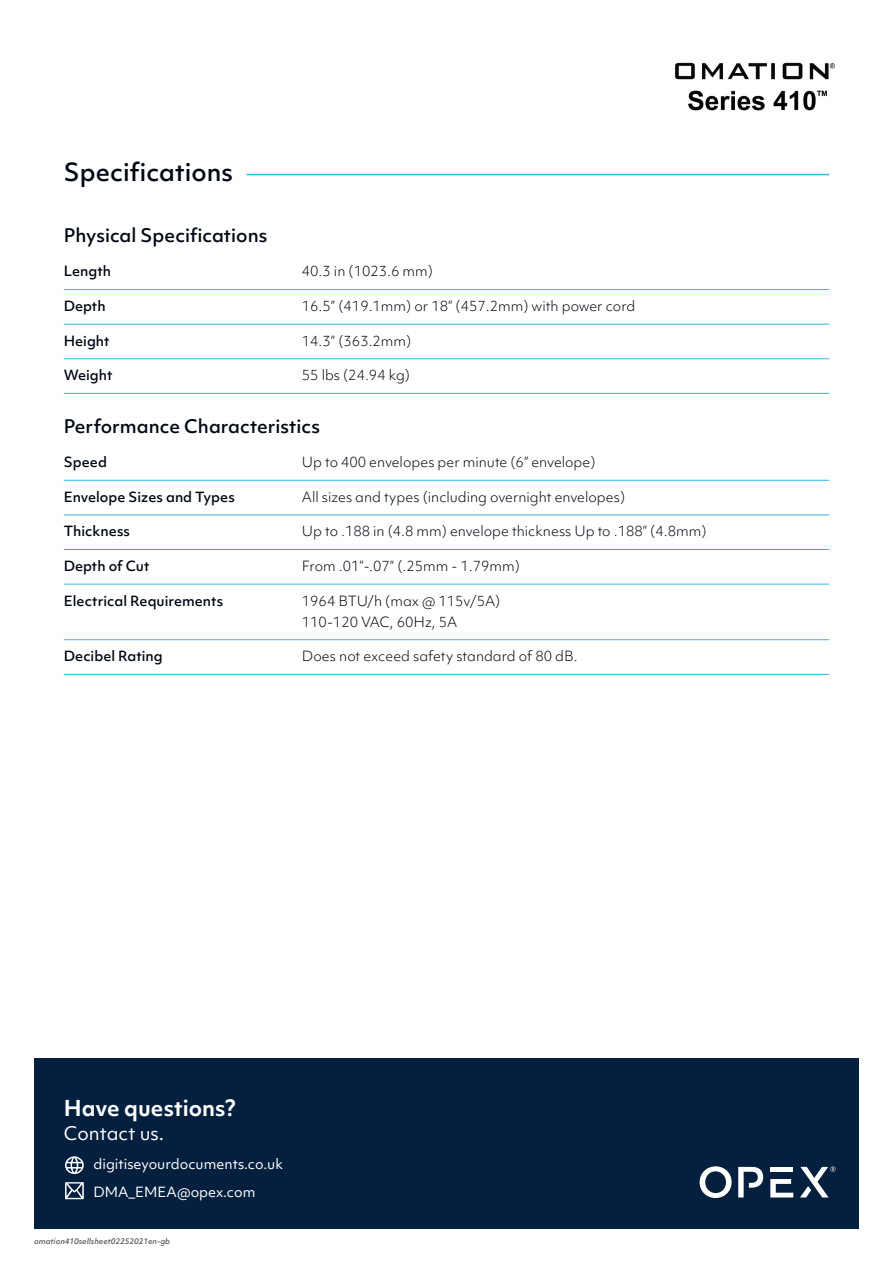
<style>
.page{position:relative;width:893px;height:1263px;background:#fff}
.page>*{position:absolute;margin:0;border:0;box-sizing:border-box;transform-origin:0 0}
.t1{font:500 24px "Objektiv Mk 1";color:#000813}
.t2{font:700 21px "Objektiv Mk 1";color:#fff}
.t3{font:500 18px "Objektiv Mk 1";color:#000813}
.t4{font:18px "Objektiv Mk 1";color:#fff}
.t5{font:300 13.5px/21px "Objektiv Mk 1";color:#000813}
.t6{font:500 13.5px "Objektiv Mk 1";color:#000813}
.t7{font:13.5px/28.5px "Objektiv Mk 1";color:#fff}
.t8{font:italic 500 7.5px "Objektiv Mk 1";color:#231f20}
</style>
<div class="page">
<hr style="left:247px;top:174px;width:582px;height:1px;background:#3ab4e5">
<hr style="left:64px;top:289px;width:765px;height:1px;background:#3ab4e5">
<hr style="left:64px;top:324px;width:765px;height:1px;background:#3ab4e5">
<hr style="left:64px;top:358px;width:765px;height:1px;background:#3ab4e5">
<hr style="left:64px;top:393px;width:765px;height:1px;background:#3ab4e5">
<hr style="left:64px;top:480px;width:765px;height:1px;background:#3ab4e5">
<hr style="left:64px;top:514px;width:765px;height:1px;background:#3ab4e5">
<hr style="left:64px;top:549px;width:765px;height:1px;background:#3ab4e5">
<hr style="left:64px;top:584px;width:765px;height:1px;background:#3ab4e5">
<hr style="left:64px;top:639px;width:765px;height:1px;background:#3ab4e5">
<hr style="left:64px;top:674px;width:765px;height:1px;background:#3ab4e5">
<div style="left:34px;top:1059px;width:825px;height:170px;background:#05203f"></div>
<svg style="left:700px;top:1166px;width:32px;height:32px"></svg>
<svg style="left:770px;top:1179px;width:23px;height:18px"></svg>
<div style="left:770px;top:1167px;width:23px;height:5px;background:#fff"></div>
<svg style="left:738px;top:1167px;width:25px;height:30px"></svg>
<svg style="left:800px;top:1166px;width:36px;height:31px"></svg>
<svg style="left:65px;top:1156px;width:19px;height:18px"></svg>
<svg style="left:65px;top:1182px;width:19px;height:17px"></svg>
<img style="left:675px;top:62px;width:160px;height:49px">
<h1 class="t1" style="left:64px;top:155px;width:171px">Specifications</h1>
<h3 class="t3" style="left:64px;top:222px;width:205px">Physical Specifications</h3>
<p class="t6" style="left:64px;top:262px;width:49px">Length</p>
<p class="t5" style="left:302px;top:261px;width:133px">40.3 in (1023.6 mm)</p>
<p class="t6" style="left:64px;top:296px;width:43px">Depth</p>
<p class="t5" style="left:302px;top:295px;width:335px">16.5” (419.1mm) or 18” (457.2mm) with power cord</p>
<p class="t6" style="left:64px;top:331px;width:47px">Height</p>
<p class="t5" style="left:302px;top:330px;width:111px">14.3” (363.2mm)</p>
<p class="t6" style="left:64px;top:366px;width:50px">Weight</p>
<p class="t5" style="left:302px;top:365px;width:110px">55 lbs (24.94 kg)</p>
<h3 class="t3" style="left:64px;top:413px;width:258px">Performance Characteristics</h3>
<p class="t6" style="left:64px;top:453px;width:45px">Speed</p>
<p class="t5" style="left:302px;top:451px;width:295px">Up to 400 envelopes per minute (6” envelope)</p>
<p class="t6" style="left:64px;top:487px;width:173px">Envelope Sizes and Types</p>
<p class="t5" style="left:302px;top:486px;width:325px">All sizes and types (including overnight envelopes)</p>
<p class="t6" style="left:64px;top:522px;width:68px">Thickness</p>
<p class="t5" style="left:302px;top:521px;width:406px">Up to .188 in (4.8 mm) envelope thickness Up to .188” (4.8mm)</p>
<p class="t6" style="left:64px;top:556px;width:87px">Depth of Cut</p>
<p class="t5" style="left:302px;top:555px;width:219px">From .01”-.07” (.25mm - 1.79mm)</p>
<p class="t6" style="left:64px;top:591px;width:161px">Electrical Requirements</p>
<p class="t5" style="left:302px;top:590px;width:200px">1964 BTU/h (max @ 115v/5A)<br>110-120 VAC, 60Hz, 5A</p>
<p class="t6" style="left:64px;top:647px;width:101px">Decibel Rating</p>
<p class="t5" style="left:302px;top:645px;width:277px">Does not exceed safety standard of 80 dB.</p>
<h2 class="t2" style="left:64px;top:1093px;width:174px">Have questions?</h2>
<h3 class="t4" style="left:64px;top:1121px;width:102px">Contact us.</h3>
<p class="t7" style="left:94px;top:1149px;width:191px">digitiseyourdocuments.co.uk<br>DMA_EMEA@opex.com</p>
<p class="t8" style="left:34px;top:1235px;width:138px">omation410sellsheet02252021en-gb</p>
</div>
